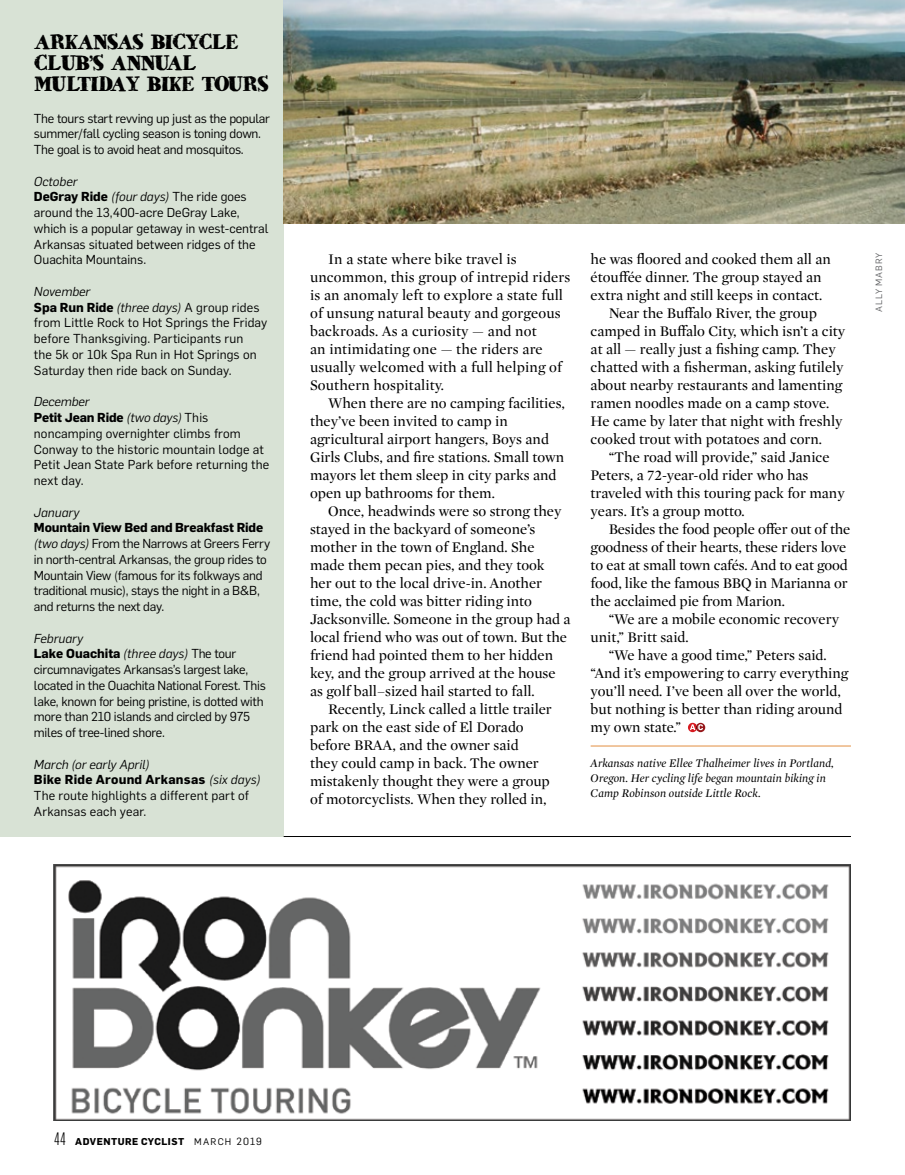
<style>
.page{position:relative;width:905px;height:1175px;background:#fff}
.page>*{position:absolute;margin:0;border:0;box-sizing:border-box;transform-origin:0 0}
.t1{font:21px/21px "HVD Bodedo";letter-spacing:-.06em;color:#000}
.t2{font:15px/18px "Mercury Display";color:#000}
.t3{font:12.75px/15.8px "Flama";letter-spacing:-.02em;color:#000}
.t4{font:12.75px/15.8px "Flama";letter-spacing:.01em;color:#000}
.t5{font:12.75px/15.8px "Flama";color:#000}
.t6{font:italic 12.75px "Flama";color:#000}
.t7{font:italic 12px/15px "Mercury Display";letter-spacing:.01em;color:#000}
.t8{font:700 9.75px "Flama";letter-spacing:.05em;color:#000}
.t9{font:9px "Flama";letter-spacing:.085em;color:#636466}
.s1{font-style:italic}
.s2{font-weight:700}
.s3{font-family:"Heroic Condensed";font-weight:400;font-size:18px}
.s4{font-weight:400;font-size:9.45px}
.s5{font-weight:400;font-size:10.2px}
</style>
<div class="page">
<hr style="left:590px;top:745px;width:260px;height:1px;background:#e28f41">
<svg style="left:688px;top:723px;width:17px;height:9px"></svg>
<div style="left:0;top:0;width:284px;height:837px;background:#d8e2d5"></div>
<img style="left:284px;top:0;width:620px;height:223px">
<img style="left:54px;top:864px;width:796px;height:256px">
<hr style="left:284px;top:836px;width:566px;height:1px;background:#000">
<h1 class="t1" style="left:34px;top:31px;width:236px">ARKANSAS BICYCLE<br>CLUB’S ANNUAL<br>MULTIDAY BIKE TOURS</h1>
<p class="t3" style="left:34px;top:109px;width:237px">The tours start revving up just as the popular summer/fall cycling season is toning down.<br>The goal is to avoid heat and mosquitos.</p>
<p class="t5" style="left:34px;top:172px;width:236px"><span class="s1">October<br></span><span class="s2">DeGray Ride</span> <span class="s1">(four days)</span> The ride goes around the 13,400-acre DeGray Lake, which is a popular getaway in west-central<br>Arkansas situated between ridges of the<br>Ouachita Mountains.</p>
<p class="t4" style="left:34px;top:283px;width:235px"><span class="s1">November<br></span><span class="s2">Spa Run Ride</span> <span class="s1">(three days)</span> A group rides from Little Rock to Hot Springs the Friday before Thanksgiving. Participants run<br>the 5k or 10k Spa Run in Hot Springs on Saturday then ride back on Sunday.</p>
<p class="t4" style="left:34px;top:393px;width:237px"><span class="s1">December<br></span><span class="s2">Petit Jean Ride</span> <span class="s1">(two days)</span> This noncamping overnighter climbs from<br>Conway to the historic mountain lodge at<br>Petit Jean State Park before returning the next day.</p>
<p class="t6" style="left:34px;top:503px;width:47px">January</p>
<p class="t3" style="left:34px;top:519px;width:238px"><span class="s2">Mountain View Bed and Breakfast Ride </span><span class="s1">(two days)</span> From the Narrows at Greers Ferry in north-central Arkansas, the group rides to Mountain View (famous for its folkways and traditional music), stays the night in a B&amp;B, and returns the next day.</p>
<p class="t3" style="left:34px;top:629px;width:233px"><span class="s1">February<br></span><span class="s2">Lake Ouachita</span> <span class="s1">(three days)</span> The tour circumnavigates Arkansas’s largest lake, located in the Ouachita National Forest. This lake, known for being pristine, is dotted with more than 210 islands and circled by 975 miles of tree-lined shore.</p>
<p class="t4" style="left:34px;top:755px;width:228px"><span class="s1">March (or early April)<br></span><span class="s2">Bike Ride Around Arkansas</span> <span class="s1">(six days)<br></span>The route highlights a different part of<br>Arkansas each year.</p>
<p class="t2" style="left:310px;top:249px;width:262px;text-indent:18px">In a state where bike travel is uncommon, this group of intrepid riders is an anomaly left to explore a state full of unsung natural beauty and gorgeous backroads. As a curiosity — and not<br>an intimidating one — the riders are usually welcomed with a full helping of Southern hospitality.</p>
<p class="t2" style="left:310px;top:393px;width:256px;text-indent:18px">When there are no camping facilities, they’ve been invited to camp in agricultural airport hangers, Boys and Girls Clubs, and fire stations. Small town mayors let them sleep in city parks and open up bathrooms for them.</p>
<p class="t2" style="left:310px;top:501px;width:262px;text-indent:18px">Once, headwinds were so strong they stayed in the backyard of someone’s mother in the town of England. She made them pecan pies, and they took<br>her out to the local drive-in. Another time, the cold was bitter riding into Jacksonville. Someone in the group had a local friend who was out of town. But the friend had pointed them to her hidden key, and the group arrived at the house as golf ball–sized hail started to fall.</p>
<p class="t2" style="left:310px;top:699px;width:243px;text-indent:18px">Recently, Linck called a little trailer park on the east side of El Dorado before BRAA, and the owner said<br>they could camp in back. The owner mistakenly thought they were a group of motorcyclists. When they rolled in,</p>
<p class="t2" style="left:590px;top:249px;width:242px">he was floored and cooked them all an</p>
<p class="t2" style="left:590px;top:267px;width:232px">étouffée dinner. The group stayed an</p>
<p class="t2" style="left:590px;top:285px;width:233px">extra night and still keeps in contact.</p>
<p class="t2" style="left:608px;top:303px;width:210px">Near the Buffalo River, the group</p>
<p class="t2" style="left:590px;top:321px;width:256px">camped in Buffalo City, which isn’t a city</p>
<p class="t2" style="left:590px;top:339px;width:246px">at all — really just a fishing camp. They</p>
<p class="t2" style="left:590px;top:357px;width:254px">chatted with a fisherman, asking futilely</p>
<p class="t2" style="left:590px;top:375px;width:253px">about nearby restaurants and lamenting</p>
<p class="t2" style="left:590px;top:393px;width:240px">ramen noodles made on a camp stove.</p>
<p class="t2" style="left:590px;top:411px;width:253px">He came by later that night with freshly</p>
<p class="t2" style="left:590px;top:429px;width:233px">cooked trout with potatoes and corn.</p>
<p class="t2" style="left:608px;top:447px;width:222px">“The road will provide,” said Janice</p>
<p class="t2" style="left:590px;top:465px;width:219px">Peters, a 72-year-old rider who has</p>
<p class="t2" style="left:590px;top:483px;width:255px">traveled with this touring pack for many</p>
<p class="t2" style="left:590px;top:501px;width:155px">years. It’s a group motto.</p>
<p class="t2" style="left:608px;top:519px;width:243px">Besides the food people offer out of the</p>
<p class="t2" style="left:590px;top:537px;width:257px">goodness of their hearts, these riders love</p>
<p class="t2" style="left:590px;top:555px;width:258px">to eat at small town cafés. And to eat good</p>
<p class="t2" style="left:590px;top:573px;width:258px">food, like the famous BBQ in Marianna or</p>
<p class="t2" style="left:590px;top:591px;width:196px">the acclaimed pie from Marion.</p>
<p class="t2" style="left:608px;top:609px;width:232px">“We are a mobile economic recovery</p>
<p class="t2" style="left:590px;top:627px;width:99px">unit,” Britt said.</p>
<p class="t2" style="left:608px;top:645px;width:219px">“We have a good time,” Peters said.</p>
<p class="t2" style="left:590px;top:663px;width:259px">“And it’s empowering to carry everything</p>
<p class="t2" style="left:590px;top:681px;width:252px">you’ll need. I’ve been all over the world,</p>
<p class="t2" style="left:590px;top:699px;width:253px">but nothing is better than riding around</p>
<p class="t2" style="left:590px;top:717px;width:92px">my own state.”</p>
<p class="t7" style="left:590px;top:754px;width:245px">Arkansas native Ellee Thalheimer lives in Portland,<br>Oregon. Her cycling life began mountain biking in<br>Camp Robinson outside Little Rock.</p>
<p class="t9" style="left:872px;top:311px;width:60px;rotate:-90deg">ALLY MABRY</p>
<p class="t8" style="left:54px;top:1134px;width:209px"><span class="s3">44</span> ADVENTURE CYCLIST <span class="s4">MARCH</span> <span class="s5">2019</span></p>
</div>
